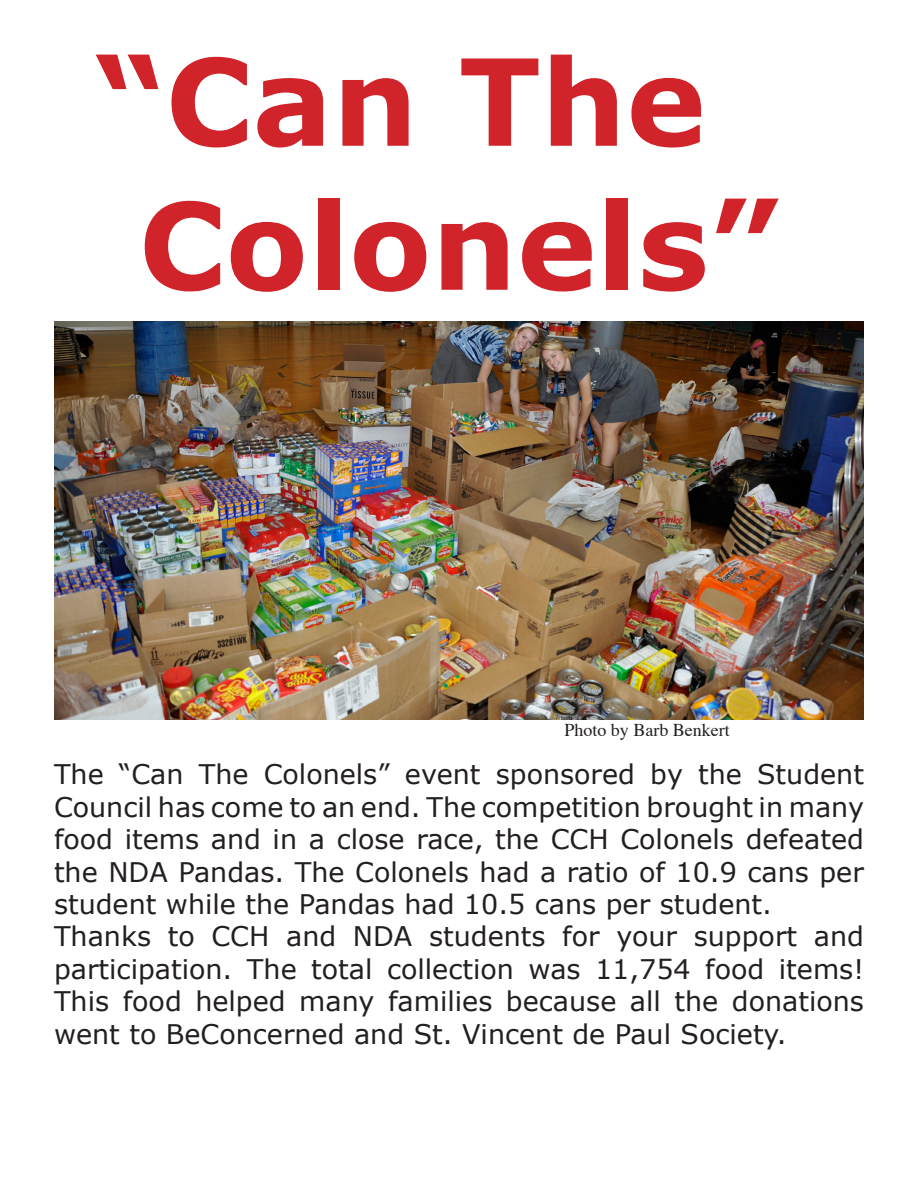
<style>
.page{position:relative;width:918px;height:1188px;background:#fff}
.page>*{position:absolute;margin:0;border:0;box-sizing:border-box;transform-origin:0 0}
.t1{font:700 120px/144px "Verdana";color:#d1232a}
.t2{font:27px/32.4px "Verdana";color:#231f20}
.t3{font:18px "Times";color:#231f20}
</style>
<div class="page">
<img style="left:54px;top:322px;width:810px;height:398px">
<h1 class="t1" style="left:139px;top:28px;width:642px;text-indent:-44px">“Can The<br>Colonels”</h1>
<p class="t3" style="left:564px;top:713px;width:167px">Photo by Barb Benkert</p>
<p class="t2" style="left:54px;top:758px;width:812px">The “Can The Colonels” event sponsored by the Student Council has come to an end. The competition brought in many food items and in a close race, the CCH Colonels defeated the NDA Pandas. The Colonels had a ratio of 10.9 cans per student while the Pandas had 10.5 cans per student.<br>Thanks to CCH and NDA students for your support and participation. The total collection was 11,754 food items!<br>This food helped many families because all the donations went to BeConcerned and St. Vincent de Paul Society.</p>
</div>
